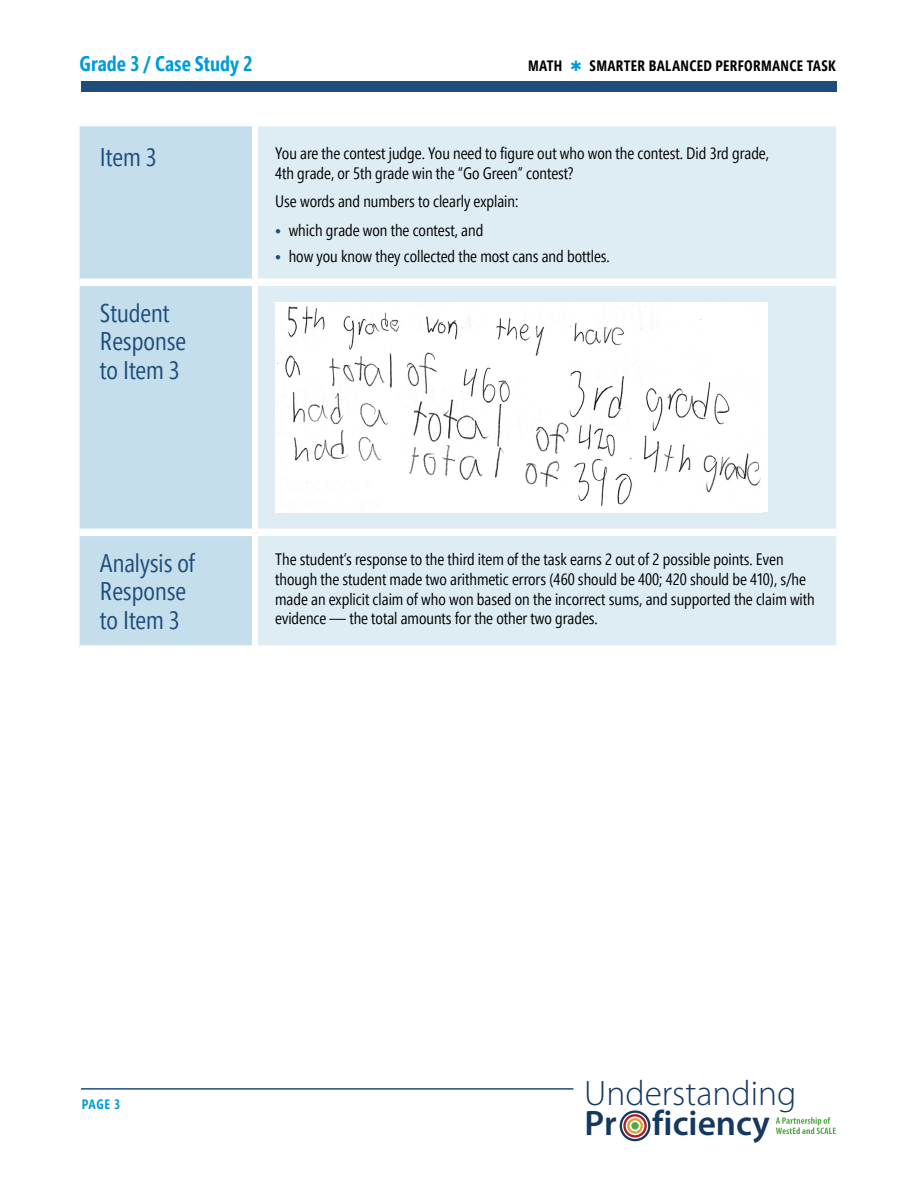
<style>
.page{position:relative;width:918px;height:1188px;background:#fff}
.page>*{position:absolute;margin:0;border:0;box-sizing:border-box;transform-origin:0 0}
.t1{font:300 35.4px "Myriad Pro";color:#143860}
.t2{font:600 35.4px "Myriad Pro";color:#143860}
.Table_H1_Left_Column{font:25.5px/28.5px "Segoe Pro Cond";color:#1e4c7b}
.t3{font:700 21px "Segoe Pro Cond";color:#009bdb}
.Table_body{font:16.5px/19.8px "Segoe Pro Cond";color:#000}
.t4{font:700 15px "Segoe Pro Cond";letter-spacing:.02em;color:#000}
.t5{font:700 13.5px "Segoe Pro Cond";color:#009bdb}
.s1{color:#009bdb}
.s2{font-weight:700;color:#1e4c7b}
</style>
<div class="page">
<hr style="left:81px;top:1088px;width:492px;height:2px;background:#1e4c7b">
<svg style="left:776px;top:1117px;width:60px;height:17px"></svg>
<div style="left:620px;top:1110px;width:30px;height:31px;border:2px solid #143860;border-radius:50%"></div>
<div style="left:623px;top:1114px;width:24px;height:24px;border:2px solid #ad1f28;border-radius:50%"></div>
<div style="left:627px;top:1118px;width:16px;height:16px;border:2px solid #e49f39;border-radius:50%"></div>
<div style="left:631px;top:1122px;width:8px;height:8px;background:#52a947;border-radius:50%"></div>
<div style="left:81px;top:82px;width:756px;height:10px;background:#1e4c7b"></div>
<div style="left:80px;top:126px;width:172px;height:519px;background:#c4deeb"></div>
<div style="left:258px;top:126px;width:578px;height:519px;background:#deecf3"></div>
<div style="left:80px;top:278px;width:172px;height:8px;background:#fff"></div>
<div style="left:258px;top:278px;width:578px;height:8px;background:#fff"></div>
<div style="left:80px;top:529px;width:172px;height:7px;background:#fff"></div>
<div style="left:258px;top:529px;width:578px;height:7px;background:#fff"></div>
<img style="left:275px;top:302px;width:486px;height:210px">
<p class="t3" style="left:80px;top:50px;width:174px">Grade 3 / Case Study 2</p>
<p class="t4" style="left:528px;top:56px;width:309px">MATH <span class="s1">✱</span> SMARTER BALANCED PERFORMANCE TASK</p>
<p class="Table_H1_Left_Column" style="left:100px;top:143px;width:58px">Item 3</p>
<p class="Table_body" style="left:275px;top:143px;width:495px">You are the contest judge. You need to figure out who won the contest. Did 3rd grade,<br>4th grade, or 5th grade win the “Go Green” contest?</p>
<p class="Table_body" style="left:275px;top:192px;width:245px">Use words and numbers to clearly explain:</p>
<p class="Table_body" style="left:275px;top:220px;width:210px"><span class="s2">•</span> which grade won the contest, and</p>
<p class="Table_body" style="left:275px;top:246px;width:336px"><span class="s2">•</span> how you know they collected the most cans and bottles.</p>
<p class="Table_H1_Left_Column" style="left:100px;top:299px;width:88px">Student<br>Response to Item 3</p>
<p class="Table_H1_Left_Column" style="left:100px;top:549px;width:97px">Analysis of<br>Response to Item 3</p>
<p class="Table_body" style="left:275px;top:549px;width:541px">The student’s response to the third item of the task earns 2 out of 2 possible points. Even though the student made two arithmetic errors (460 should be 400; 420 should be 410), s/he made an explicit claim of who won based on the incorrect sums, and supported the claim with evidence — the total amounts for the other two grades.</p>
<p class="t5" style="left:82px;top:1096px;width:40px">PAGE 3</p>
<h1 class="t1" style="left:584px;top:1072px;width:214px">Understanding</h1>
<h1 class="t2" style="left:584px;top:1100px;width:187px">Pr ficiency</h1>
</div>
